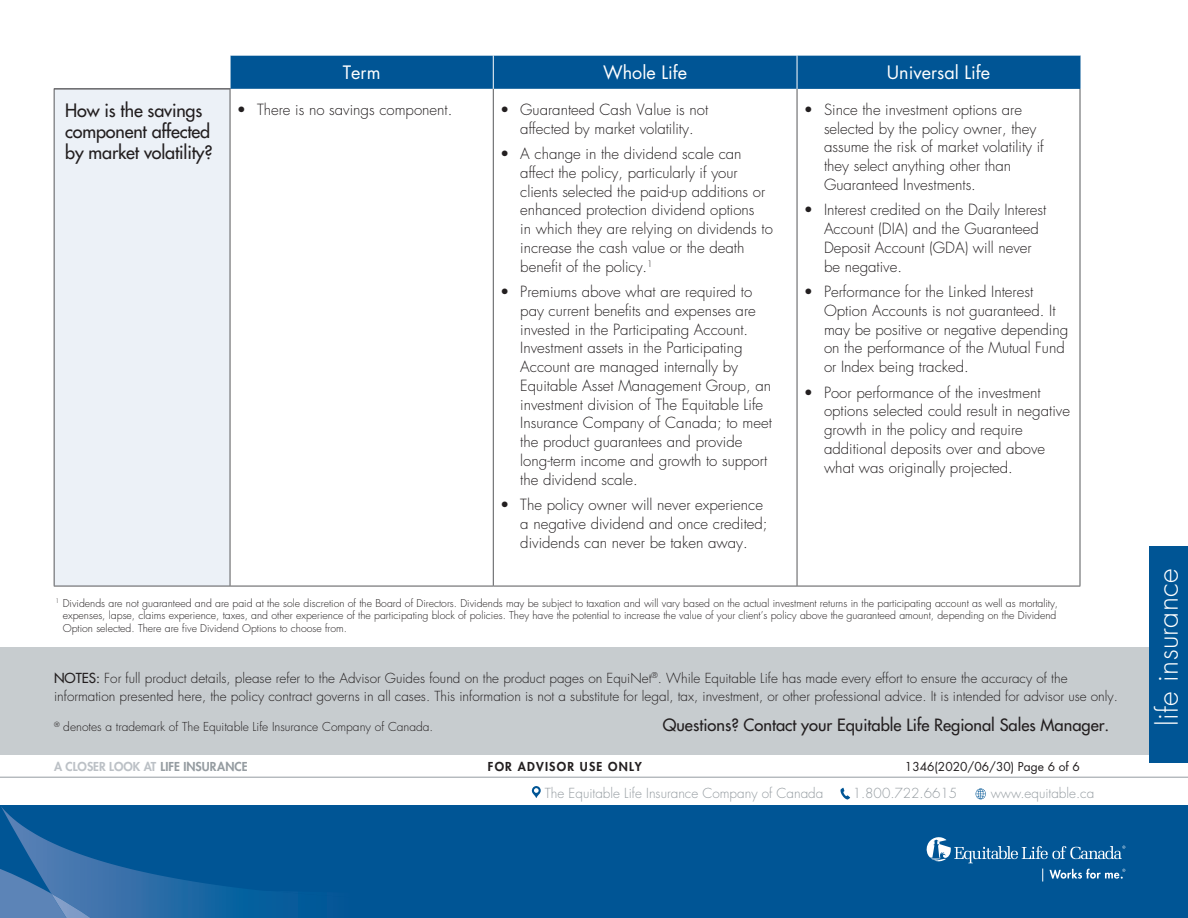
<style>
.page{position:relative;width:1188px;height:918px;background:#fff}
.page>*{position:absolute;margin:0;border:0;box-sizing:border-box;transform-origin:0 0}
.t1{font:300 28.5px "Futura Std";letter-spacing:.01em;color:#fff}
.t2{font:500 18px/21px "Futura Std";letter-spacing:-.01em;color:#231f20}
.t3{font:18px "Futura Std";color:#fff}
.t4{font:500 16.5px "Futura Std";color:#231f20}
.t5{font:300 15px/18.8px "Futura Std";color:#231f20}
.t6{font:300 13.5px/18px "Futura Std";color:#231f20}
.t7{font:300 13.5px "Futura Std";color:#959ca1}
.t8{font:300 12px "Futura Std";color:#231f20}
.t9{font:800 12px "Futura Std";color:#bcc1c6}
.t10{font:12px "Futura Std";color:#231f20}
.t11{font:800 12px "Futura Std";letter-spacing:.1em;color:#231f20}
.t12{font:300 10.5px/12.6px "Futura Std";color:#231f20}
.s1{font-weight:500}
.s2{color:#959ca1}
</style>
<div class="page">
<div style="left:0;top:806px;width:1188px;height:112px;background:#005595"></div>
<div style="left:0;top:805px;width:1095px;height:113px;background:#005595"></div>
<svg style="left:0;top:807px;width:259px;height:111px"></svg>
<svg style="left:1049px;top:869px;width:76px;height:10px"></svg>
<svg style="left:926px;top:837px;width:199px;height:26px"></svg>
<svg style="left:1042px;top:869px;width:1px;height:13px"></svg>
<hr style="left:0;top:777px;width:1188px;height:1px;background:#959ca1">
<svg style="left:841px;top:788px;width:9px;height:12px"></svg>
<svg style="left:531px;top:786px;width:10px;height:12px"></svg>
<svg style="left:976px;top:788px;width:10px;height:11px"></svg>
<div style="left:0;top:647px;width:1149px;height:108px;background:#c7cccf"></div>
<div style="left:1149px;top:546px;width:39px;height:216px;background:#005595"></div>
<div style="left:231px;top:56px;width:566px;height:33px;background:#005595"></div>
<div style="left:797px;top:55px;width:283px;height:34px;background:#005595"></div>
<div style="left:54px;top:89px;width:176px;height:497px;background:#ecf1f7"></div>
<svg style="left:231px;top:89px;width:849px;height:497px"></svg>
<hr style="left:493px;top:55px;width:1px;height:34px;background:#fff">
<hr style="left:797px;top:55px;width:1px;height:34px;background:#fff">
<hr style="left:1080px;top:55px;width:1px;height:34px;background:#005595">
<hr style="left:797px;top:55px;width:283px;height:1px;background:#fff">
<hr style="left:493px;top:89px;width:1px;height:497px;background:#57585a">
<hr style="left:797px;top:89px;width:1px;height:497px;background:#57585a">
<hr style="left:1080px;top:89px;width:1px;height:497px;background:#57585a">
<hr style="left:230px;top:586px;width:263px;height:1px;background:#57585a">
<hr style="left:493px;top:586px;width:304px;height:1px;background:#57585a">
<hr style="left:797px;top:586px;width:283px;height:1px;background:#57585a">
<hr style="left:54px;top:89px;width:1px;height:497px;background:#57585a">
<hr style="left:54px;top:89px;width:176px;height:1px;background:#231f20">
<hr style="left:230px;top:89px;width:1px;height:497px;background:#57585a">
<hr style="left:54px;top:586px;width:176px;height:1px;background:#57585a">
<p class="t3" style="left:343px;top:61px;width:39px">Term</p>
<p class="t3" style="left:603px;top:61px;width:85px">Whole Life</p>
<p class="t3" style="left:887px;top:61px;width:105px">Universal Life</p>
<p class="t2" style="left:65px;top:100px;width:149px">How is the savings component affected by market volatility?</p>
<p class="t5" style="left:237px;top:100px;width:217px">• There is no savings component.</p>
<p class="t5" style="left:500px;top:100px;width:210px;text-align:center">• Guaranteed Cash Value is not affected by market volatility.</p>
<p class="t5" style="left:520px;top:145px;width:254px;text-indent:-20px">• A change in the dividend scale can affect the policy, particularly if your clients selected the paid-up additions or enhanced protection dividend options<br>in which they are relying on dividends to increase the cash value or the death benefit of the policy.<sup>1</sup></p>
<p class="t5" style="left:520px;top:283px;width:253px;text-indent:-20px">• Premiums above what are required to pay current benefits and expenses are invested in the Participating Account.<br>Investment assets in the Participating Account are managed internally by Equitable Asset Management Group, an investment division of The Equitable Life Insurance Company of Canada; to meet the product guarantees and provide long-term income and growth to support the dividend scale.</p>
<p class="t5" style="left:520px;top:496px;width:249px;text-indent:-20px">• The policy owner will never experience a negative dividend and once credited; dividends can never be taken away.</p>
<p class="t5" style="left:824px;top:100px;width:221px;text-indent:-20px">• Since the investment options are selected by the policy owner, they assume the risk of market volatility if they select anything other than Guaranteed Investments.</p>
<p class="t5" style="left:824px;top:201px;width:224px;text-indent:-20px">• Interest credited on the Daily Interest<br>Account (DIA) and the Guaranteed<br>Deposit Account (GDA) will never be negative.</p>
<p class="t5" style="left:824px;top:283px;width:246px;text-indent:-20px">• Performance for the Linked Interest Option Accounts is not guaranteed. It may be positive or negative depending on the performance of the Mutual Fund or Index being tracked.</p>
<p class="t5" style="left:824px;top:383px;width:247px;text-indent:-20px">• Poor performance of the investment options selected could result in negative growth in the policy and require additional deposits over and above what was originally projected.</p>
<p class="t12" style="left:63px;top:597px;width:997px;text-indent:-7px"><sup>1</sup> Dividends are not guaranteed and are paid at the sole discretion of the Board of Directors. Dividends may be subject to taxation and will vary based on the actual investment returns in the participating account as well as mortality, expenses, lapse, claims experience, taxes, and other experience of the participating block of policies. They have the potential to increase the value of your client’s policy above the guaranteed amount, depending on the Dividend<br>Option selected. There are five Dividend Options to choose from.</p>
<p class="t6" style="left:54px;top:669px;width:1065px"><span class="s1">NOTES:</span> For full product details, please refer to the Advisor Guides found on the product pages on EquiNet<sup>®</sup>. While Equitable Life has made every effort to ensure the accuracy of the information presented here, the policy contract governs in all cases. This information is not a substitute for legal, tax, investment, or other professional advice. It is intended for advisor use only.</p>
<p class="t8" style="left:54px;top:719px;width:381px"><sup>®</sup> denotes a trademark of The Equitable Life Insurance Company of Canada.</p>
<p class="t4" style="left:663px;top:714px;width:448px">Questions? Contact your Equitable Life Regional Sales Manager.</p>
<p class="t9" style="left:54px;top:759px;width:195px">A CLOSER LOOK AT <span class="s2">LIFE INSURANCE</span></p>
<p class="t11" style="left:488px;top:759px;width:155px">FOR ADVISOR USE ONLY</p>
<p class="t10" style="left:905px;top:759px;width:177px">1346(2020/06/30) Page 6 of 6</p>
<p class="t7" style="left:545px;top:785px;width:280px">The Equitable Life Insurance Company of Canada</p>
<p class="t7" style="left:853px;top:785px;width:106px">1.800.722.6615</p>
<p class="t7" style="left:991px;top:785px;width:105px">www.equitable.ca</p>
<h1 class="t1" style="left:1150px;top:726px;width:159px;rotate:-90deg">life insurance</h1>
</div>
